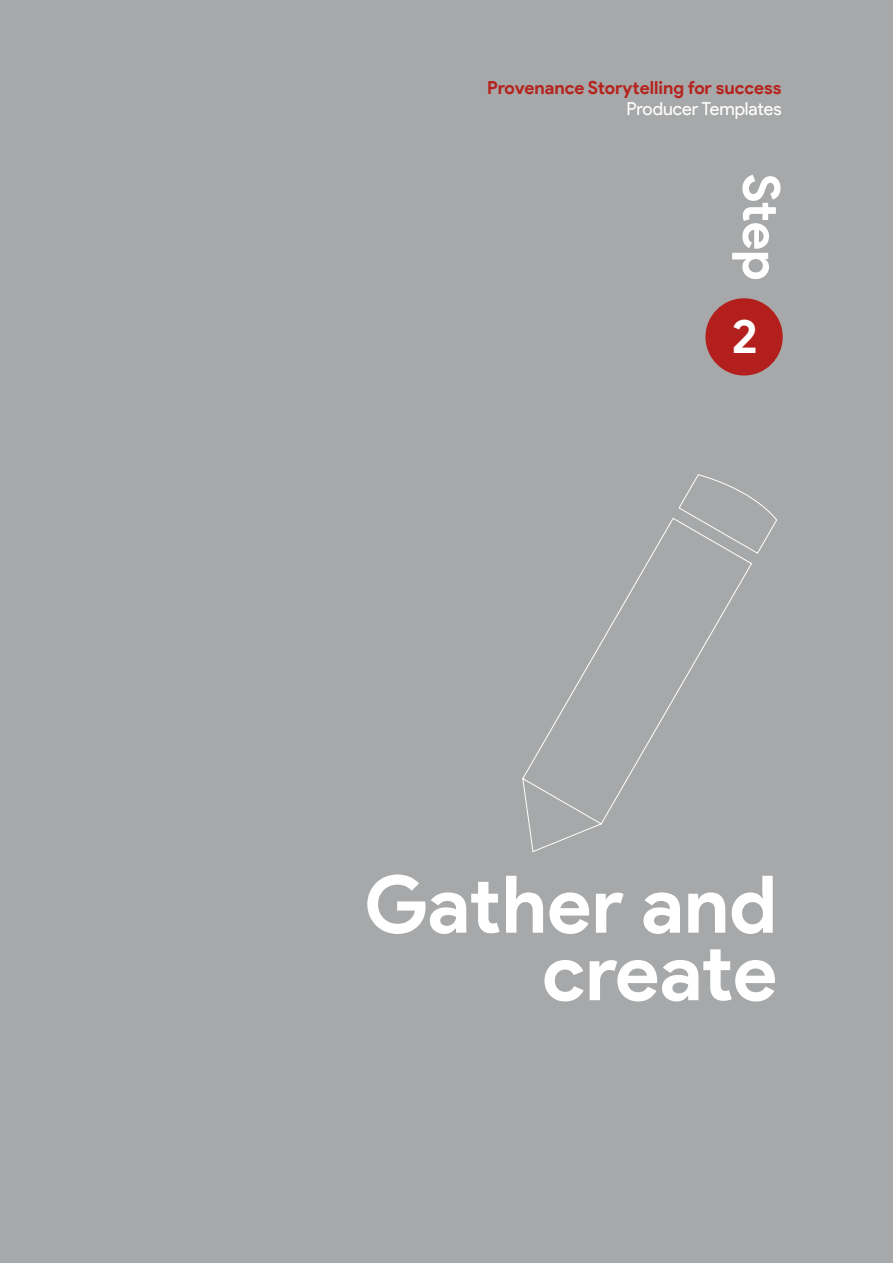
<style>
.page{position:relative;width:893px;height:1263px;background:#a7a8a9}
.page>*{position:absolute;margin:0;border:0;box-sizing:border-box;transform-origin:0 0}
.t1{font:700 79.5px/67.5px "Product Sans";letter-spacing:-.005em;color:#fff;text-align:right}
.t2{font:700 51px "Product Sans";color:#fff}
.t3{font:700 47.55px "Product Sans";color:#fff}
.t4{font:700 18px "Product Sans";letter-spacing:-.005em;color:#b5231d}
.t5{font:18px "Product Sans";letter-spacing:-.005em;color:#fff}
</style>
<div class="page">
<svg style="left:522px;top:475px;width:255px;height:377px"></svg>
<div style="left:705px;top:298px;width:78px;height:77px;background:#b31f1d;border-radius:50%"></div>
<p class="t4" style="left:487px;top:76px;width:296px">Provenance Storytelling for success</p>
<p class="t5" style="left:626px;top:99px;width:157px">Producer Templates</p>
<h2 class="t2" style="left:792px;top:174px;width:108px;rotate:90deg">Step</h2>
<h3 class="t3" style="left:732px;top:307px;width:27px">2</h3>
<h1 class="t1" style="left:364px;top:872px;width:414px">Gather and create</h1>
</div>
